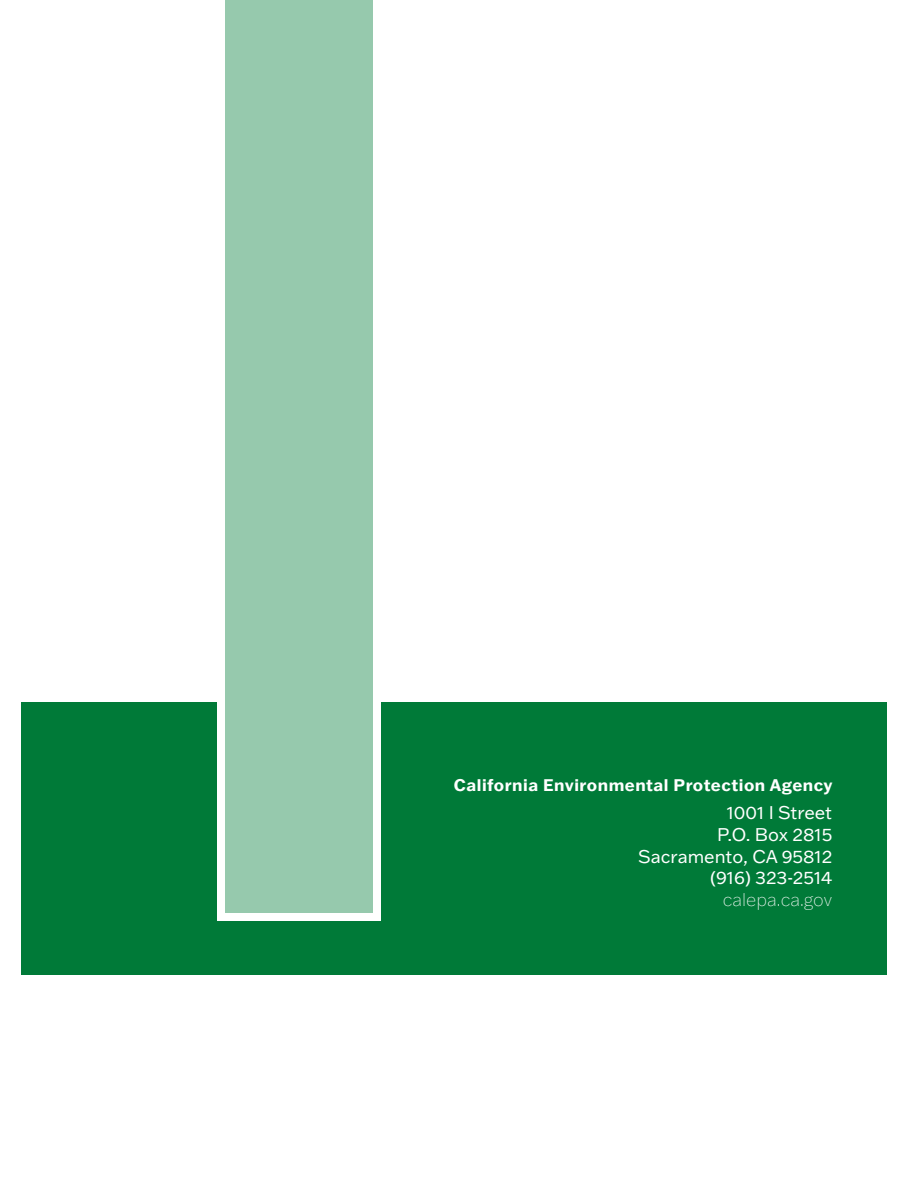
<style>
.page{position:relative;width:918px;height:1188px;background:#fff}
.page>*{position:absolute;margin:0;border:0;box-sizing:border-box;transform-origin:0 0}
.Paragraph_Style_1{font:18px "Franklin Gothic ATF";color:#fff}
.Paragraph_Style_1-2{font:100 18px "Franklin Gothic ATF";color:#fff}
.Paragraph_Style_1-3{font:700 16.5px "Franklin Gothic ATF";letter-spacing:.03em;color:#fff}
</style>
<div class="page">
<div style="left:22px;top:702px;width:865px;height:272px;background:#007a38"></div>
<div style="left:217px;top:0;width:163px;height:920px;background:#fff"></div>
<div style="left:225px;top:0;width:148px;height:913px;background:#96c9ad"></div>
<p class="Paragraph_Style_1-3" style="left:454px;top:774px;width:380px">California Environmental Protection Agency</p>
<p class="Paragraph_Style_1" style="left:727px;top:801px;width:107px">1001 I Street</p>
<p class="Paragraph_Style_1" style="left:717px;top:822px;width:117px">P.O. Box 2815</p>
<p class="Paragraph_Style_1" style="left:638px;top:844px;width:196px">Sacramento, CA 95812</p>
<p class="Paragraph_Style_1" style="left:710px;top:866px;width:124px">(916) 323-2514</p>
<p class="Paragraph_Style_1-2" style="left:723px;top:888px;width:111px">calepa.ca.gov</p>
</div>
